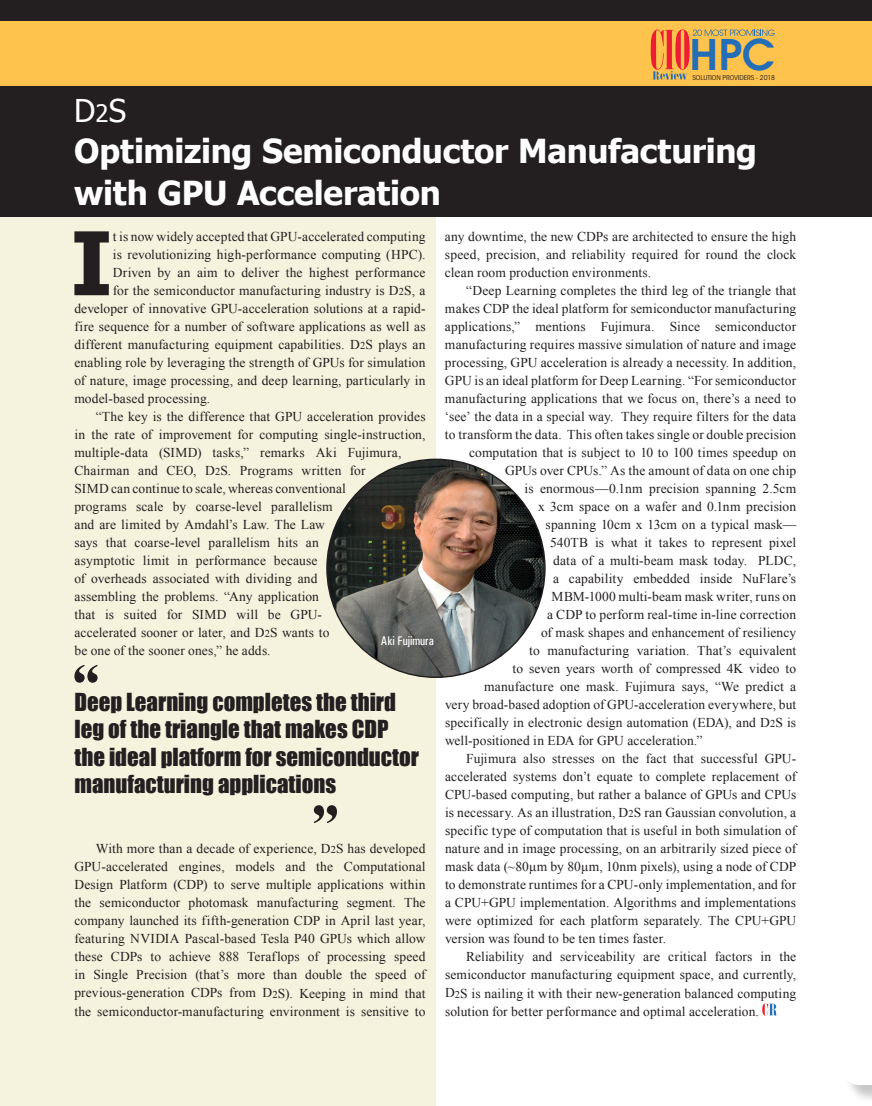
<style>
.page{position:relative;width:872px;height:1106px;background:#fff}
.page>*{position:absolute;margin:0;border:0;box-sizing:border-box;transform-origin:0 0}
.t1{font:700 87.75px "Tahoma";color:#231f20}
.t2{font:600 42.15px "Avant Garde";color:#246eb7}
.t3{font:700 33px/41.4px "Tahoma";letter-spacing:-.01em;color:#fff}
.t4{font:31.35px "Tahoma";color:#fff}
.t5{font:22.8px/27.5px "Impact";color:#231f20}
.t6{font:13.5px/18px "Times New Roman";letter-spacing:.01em;color:#231f20;text-align:justify}
.t7{font:12.6px "Univers Condensed";color:#fff}
.t8{font:condensed 6.6px "ITC Avant Garde Std";letter-spacing:-.01em;color:#211e1e;scale:1.13 1}
.s1{font-size:24px}
.s2{font-size:10.5px}
</style>
<div class="page">
<div style="left:0;top:0;width:436px;height:1106px;background:#f5f3de"></div>
<svg style="left:762px;top:1003px;width:15px;height:12px"></svg>
<div style="left:0;top:0;width:872px;height:217px;background:#231f20"></div>
<img style="left:327px;top:459px;width:218px;height:218px;border-radius:109px">
<div style="left:844px;top:813px;width:28px;height:290px;background:#231f20;opacity:.25"></div>
<svg style="left:844px;top:813px;width:28px;height:272px"></svg>
<div style="left:0;top:21px;width:872px;height:65px;background:#fec34d"></div>
<svg style="left:650px;top:29px;width:125px;height:51px"></svg>
<svg style="left:74px;top:665px;width:24px;height:17px"></svg>
<svg style="left:314px;top:805px;width:23px;height:18px"></svg>
<h2 class="t2" style="left:689px;top:26px;width:87px">HPC</h2>
<p class="t8" style="left:692px;top:73px;width:75px">SOLUTION PROVIDERS - 2018</p>
<h3 class="t4" style="left:74px;top:89px;width:53px">D<span class="s1">2</span>S</h3>
<h3 class="t3" style="left:74px;top:128px;width:684px">Optimizing Semiconductor Manufacturing with GPU Acceleration</h3>
<h1 class="t1" style="left:70px;top:202px;width:44px">I</h1>
<p class="t6" style="left:113px;top:227px;width:314px">t is now widely accepted that GPU-accelerated computing</p>
<p class="t6" style="left:113px;top:245px;width:314px">is revolutionizing high-performance computing (HPC).</p>
<p class="t6" style="left:113px;top:263px;width:314px">Driven by an aim to deliver the highest performance</p>
<p class="t6" style="left:113px;top:281px;width:314px">for the semiconductor manufacturing industry is D<span class="s2">2</span>S, a</p>
<p class="t6" style="left:74px;top:299px;width:353px">developer of innovative GPU-acceleration solutions at a rapid-</p>
<p class="t6" style="left:74px;top:317px;width:353px">fire sequence for a number of software applications as well as</p>
<p class="t6" style="left:74px;top:335px;width:352px">different manufacturing equipment capabilities. D<span class="s2">2</span>S plays an</p>
<p class="t6" style="left:74px;top:353px;width:352px">enabling role by leveraging the strength of GPUs for simulation</p>
<p class="t6" style="left:74px;top:371px;width:352px">of nature, image processing, and deep learning, particularly in</p>
<p class="t6" style="left:74px;top:389px;width:137px">model-based processing.</p>
<p class="t6" style="left:96px;top:407px;width:331px">“The key is the difference that GPU acceleration provides</p>
<p class="t6" style="left:74px;top:425px;width:353px">in the rate of improvement for computing single-instruction,</p>
<p class="t6" style="left:74px;top:443px;width:328px">multiple-data (SIMD) tasks,” remarks Aki Fujimura,</p>
<p class="t6" style="left:74px;top:461px;width:293px">Chairman and CEO, D<span class="s2">2</span>S. Programs written for</p>
<p class="t6" style="left:74px;top:479px;width:273px">SIMD can continue to scale, whereas conventional</p>
<p class="t6" style="left:74px;top:497px;width:260px">programs scale by coarse-level parallelism</p>
<p class="t6" style="left:74px;top:515px;width:252px">and are limited by Amdahl’s Law. The Law</p>
<p class="t6" style="left:74px;top:533px;width:246px">says that coarse-level parallelism hits an</p>
<p class="t6" style="left:74px;top:551px;width:245px">asymptotic limit in performance because</p>
<p class="t6" style="left:74px;top:569px;width:244px">of overheads associated with dividing and</p>
<p class="t6" style="left:74px;top:587px;width:246px">assembling the problems. “Any application</p>
<p class="t6" style="left:74px;top:605px;width:249px">that is suited for SIMD will be GPU-</p>
<p class="t6" style="left:74px;top:623px;width:257px">accelerated sooner or later, and D<span class="s2">2</span>S wants to</p>
<p class="t6" style="left:74px;top:641px;width:198px">be one of the sooner ones,” he adds.</p>
<p class="t7" style="left:381px;top:633px;width:54px">Aki Fujimura</p>
<h3 class="t5" style="left:74px;top:687px;width:346px">Deep Learning completes the third leg of the triangle that makes CDP the ideal platform for semiconductor manufacturing applications</h3>
<p class="t6" style="left:74px;top:839px;width:353px;text-indent:21px">With more than a decade of experience, D<span class="s2">2</span>S has developed GPU-accelerated engines, models and the Computational Design Platform (CDP) to serve multiple applications within the semiconductor photomask manufacturing segment. The company launched its fifth-generation CDP in April last year, featuring NVIDIA Pascal-based Tesla P40 GPUs which allow these CDPs to achieve 888 Teraflops of processing speed in Single Precision (that’s more than double the speed of previous-generation CDPs from D<span class="s2">2</span>S). Keeping in mind that the semiconductor-manufacturing environment is sensitive to</p>
<p class="t6" style="left:445px;top:227px;width:353px">any downtime, the new CDPs are architected to ensure the high speed, precision, and reliability required for round the clock clean room production environments.</p>
<p class="t6" style="left:466px;top:281px;width:331px">“Deep Learning completes the third leg of the triangle that</p>
<p class="t6" style="left:445px;top:299px;width:353px">makes CDP the ideal platform for semiconductor manufacturing</p>
<p class="t6" style="left:445px;top:317px;width:353px">applications,” mentions Fujimura. Since semiconductor</p>
<p class="t6" style="left:445px;top:335px;width:353px">manufacturing requires massive simulation of nature and image</p>
<p class="t6" style="left:445px;top:353px;width:353px">processing, GPU acceleration is already a necessity. In addition,</p>
<p class="t6" style="left:445px;top:371px;width:353px">GPU is an ideal platform for Deep Learning. “For semiconductor</p>
<p class="t6" style="left:445px;top:389px;width:353px">manufacturing applications that we focus on, there’s a need to</p>
<p class="t6" style="left:445px;top:407px;width:353px">‘see’ the data in a special way. They require filters for the data</p>
<p class="t6" style="left:445px;top:425px;width:353px">to transform the data. This often takes single or double precision</p>
<p class="t6" style="left:469px;top:443px;width:329px">computation that is subject to 10 to 100 times speedup on</p>
<p class="t6" style="left:505px;top:461px;width:292px">GPUs over CPUs.” As the amount of data on one chip</p>
<p class="t6" style="left:524px;top:479px;width:273px">is enormous—0.1nm precision spanning 2.5cm</p>
<p class="t6" style="left:538px;top:497px;width:260px">x 3cm space on a wafer and 0.1nm precision</p>
<p class="t6" style="left:545px;top:515px;width:252px">spanning 10cm x 13cm on a typical mask—</p>
<p class="t6" style="left:550px;top:533px;width:248px">540TB is what it takes to represent pixel</p>
<p class="t6" style="left:553px;top:551px;width:245px">data of a multi-beam mask today. PLDC,</p>
<p class="t6" style="left:553px;top:569px;width:244px">a capability embedded inside NuFlare’s</p>
<p class="t6" style="left:551px;top:587px;width:246px">MBM-1000 multi-beam mask writer, runs on</p>
<p class="t6" style="left:547px;top:605px;width:251px">a CDP to perform real-time in-line correction</p>
<p class="t6" style="left:541px;top:623px;width:257px">of mask shapes and enhancement of resiliency</p>
<p class="t6" style="left:529px;top:641px;width:269px">to manufacturing variation. That’s equivalent</p>
<p class="t6" style="left:512px;top:659px;width:285px">to seven years worth of compressed 4K video to</p>
<p class="t6" style="left:484px;top:677px;width:314px">manufacture one mask. Fujimura says, “We predict a</p>
<p class="t6" style="left:445px;top:695px;width:353px">very broad-based adoption of GPU-acceleration everywhere, but</p>
<p class="t6" style="left:445px;top:713px;width:353px">specifically in electronic design automation (EDA), and D<span class="s2">2</span>S is</p>
<p class="t6" style="left:445px;top:731px;width:259px">well-positioned in EDA for GPU acceleration.”</p>
<p class="t6" style="left:466px;top:749px;width:331px">Fujimura also stresses on the fact that successful GPU-</p>
<p class="t6" style="left:445px;top:767px;width:353px">accelerated systems don’t equate to complete replacement of</p>
<p class="t6" style="left:445px;top:785px;width:353px">CPU-based computing, but rather a balance of GPUs and CPUs</p>
<p class="t6" style="left:445px;top:803px;width:353px">is necessary. As an illustration, D<span class="s2">2</span>S ran Gaussian convolution, a</p>
<p class="t6" style="left:445px;top:821px;width:353px">specific type of computation that is useful in both simulation of</p>
<p class="t6" style="left:445px;top:839px;width:353px">nature and in image processing, on an arbitrarily sized piece of</p>
<p class="t6" style="left:445px;top:857px;width:353px">mask data (~80μm by 80μm, 10nm pixels), using a node of CDP</p>
<p class="t6" style="left:445px;top:875px;width:353px">to demonstrate runtimes for a CPU-only implementation, and for</p>
<p class="t6" style="left:445px;top:893px;width:353px">a CPU+GPU implementation. Algorithms and implementations</p>
<p class="t6" style="left:445px;top:911px;width:353px">were optimized for each platform separately. The CPU+GPU</p>
<p class="t6" style="left:445px;top:929px;width:223px">version was found to be ten times faster.</p>
<p class="t6" style="left:466px;top:947px;width:331px">Reliability and serviceability are critical factors in the</p>
<p class="t6" style="left:445px;top:965px;width:353px">semiconductor manufacturing equipment space, and currently,</p>
<p class="t6" style="left:445px;top:983px;width:353px">D<span class="s2">2</span>S is nailing it with their new-generation balanced computing</p>
<p class="t6" style="left:445px;top:1001px;width:315px">solution for better performance and optimal acceleration.</p>
</div>
